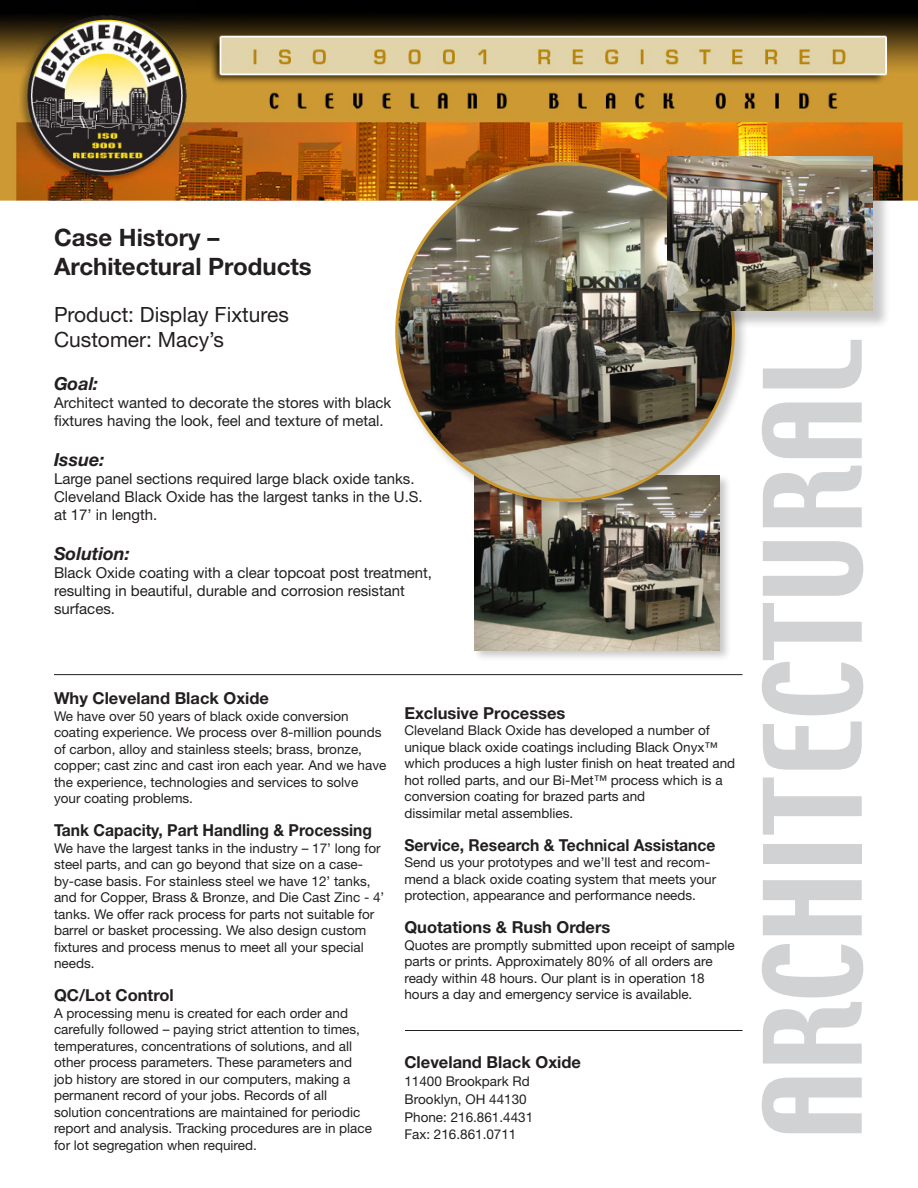
<style>
.page{position:relative;width:918px;height:1188px;background:#fff}
.page>*{position:absolute;margin:0;border:0;box-sizing:border-box;transform-origin:0 0}
.t1{font:120px "Techno";color:#d1d2d4}
.t2{font:700 24px/28.8px "Helvetica Neue";color:#231f20}
.t3{font:21px "Helvetica Neue";color:#231f20}
.t4{font:italic 700 18px "Helvetica Neue";color:#231f20}
.t5{font:700 16.5px "Helvetica Neue";color:#231f20}
.t6{font:700 16.5px "Helvetica Neue";color:#231f20;scale:.95 1}
.t7{font:15px/18px "Helvetica Neue";color:#231f20}
.t8{font:13.5px/16.5px "Helvetica Neue";color:#231f20}
.t9{font:13.5px/17.7px "Helvetica Neue LT Pro";color:#231f20}
</style>
<div class="page">
<div style="left:472px;top:474px;width:259px;height:188px;background:#231f20;opacity:.25"></div>
<img style="left:474px;top:516px;width:245px;height:134px">
<img style="left:0;top:0;width:918px;height:202px">
<hr style="left:405px;top:1030px;width:337px;height:1px;background:#231f20">
<div style="left:393px;top:160px;width:356px;height:356px;background:#231f20;opacity:.25"></div>
<img style="left:397px;top:165px;width:336px;height:335px">
<div style="left:669px;top:159px;width:222px;height:170px;background:#231f20;opacity:.25"></div>
<img style="left:667px;top:157px;width:205px;height:153px">
<hr style="left:54px;top:674px;width:688px;height:1px;background:#231f20">
<p class="t2" style="left:54px;top:223px;width:259px">Case History –<br>Architectural Products</p>
<p class="t3" style="left:54px;top:302px;width:236px">Product: Display Fixtures</p>
<p class="t3" style="left:54px;top:327px;width:171px">Customer: Macy’s</p>
<p class="t4" style="left:54px;top:373px;width:46px">Goal:</p>
<p class="t7" style="left:54px;top:394px;width:339px">Architect wanted to decorate the stores with black fixtures having the look, feel and texture of metal.</p>
<p class="t4" style="left:54px;top:448px;width:52px">Issue:</p>
<p class="t7" style="left:54px;top:469px;width:370px">Large panel sections required large black oxide tanks.<br>Cleveland Black Oxide has the largest tanks in the U.S. at 17’ in length.</p>
<p class="t4" style="left:54px;top:542px;width:77px">Solution:</p>
<p class="t7" style="left:54px;top:563px;width:380px">Black Oxide coating with a clear topcoat post treatment, resulting in beautiful, durable and corrosion resistant surfaces.</p>
<p class="t5" style="left:54px;top:688px;width:217px">Why Cleveland Black Oxide</p>
<p class="t8" style="left:54px;top:708px;width:334px">We have over 50 years of black oxide conversion coating experience. We process over 8-million pounds of carbon, alloy and stainless steels; brass, bronze, copper; cast zinc and cast iron each year. And we have the experience, technologies and services to solve your coating problems.</p>
<p class="t6" style="left:54px;top:820px;width:336px">Tank Capacity, Part Handling &amp; Processing</p>
<p class="t8" style="left:54px;top:840px;width:332px">We have the largest tanks in the industry – 17’ long for steel parts, and can go beyond that size on a case&shy;by-case basis. For stainless steel we have 12’ tanks, and for Copper, Brass &amp; Bronze, and Die Cast Zinc - 4’ tanks. We offer rack process for parts not suitable for barrel or basket processing. We also design custom fixtures and process menus to meet all your special needs.</p>
<p class="t5" style="left:54px;top:985px;width:121px">QC/Lot Control</p>
<p class="t8" style="left:54px;top:1005px;width:320px">A processing menu is created for each order and carefully followed – paying strict attention to times, temperatures, concentrations of solutions, and all other process parameters. These parameters and job history are stored in our computers, making a permanent record of your jobs. Records of all solution concentrations are maintained for periodic report and analysis. Tracking procedures are in place for lot segregation when required.</p>
<p class="t5" style="left:404px;top:703px;width:163px">Exclusive Processes</p>
<p class="t8" style="left:404px;top:722px;width:332px">Cleveland Black Oxide has developed a number of unique black oxide coatings including Black Onyx™ which produces a high luster finish on heat treated and hot rolled parts, and our Bi-Met™ process which is a conversion coating for brazed parts and<br>dissimilar metal assemblies.</p>
<p class="t6" style="left:404px;top:835px;width:329px">Service, Research &amp; Technical Assistance</p>
<p class="t8" style="left:404px;top:854px;width:313px">Send us your prototypes and we’ll test and recom&shy;mend a black oxide coating system that meets your protection, appearance and performance needs.</p>
<p class="t5" style="left:404px;top:917px;width:207px">Quotations &amp; Rush Orders</p>
<p class="t8" style="left:404px;top:936px;width:332px">Quotes are promptly submitted upon receipt of sample parts or prints. Approximately 80% of all orders are ready within 48 hours. Our plant is in operation 18 hours a day and emergency service is available.</p>
<p class="t5" style="left:404px;top:1052px;width:178px">Cleveland Black Oxide</p>
<p class="t9" style="left:404px;top:1072px;width:130px">11400 Brookpark Rd<br>Brooklyn, OH 44130<br>Phone: 216.861.4431<br>Fax: 216.861.0711</p>
<p class="t1" style="left:732px;top:1140px;width:802px;rotate:-90deg">ARCHITECTURAL</p>
</div>
